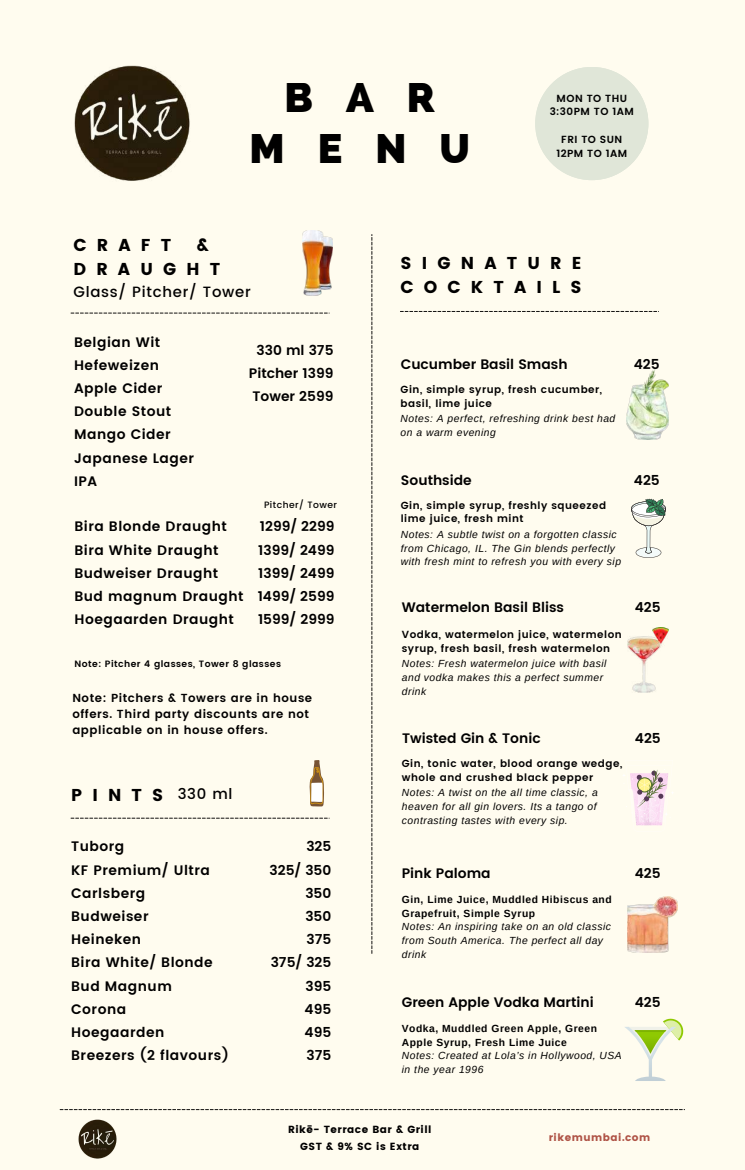
<style>
.page{position:relative;width:745px;height:1170px;background:#fff}
.page>*{position:absolute;margin:0;border:0;box-sizing:border-box;transform-origin:0 0}
.t1{font:800 41.25px/51.5px "Raleway";letter-spacing:.8em;color:#000;text-align:center}
.t2{font:17.12px/24px "Poppins";letter-spacing:.59em;color:#000}
.t3{font:500 14.88px "Poppins";letter-spacing:.05em;color:#000}
.t4{font:600 13.75px/23.1px "Poppins";letter-spacing:.035em;color:#000}
.t5{font:600 13.75px/23.1px "Poppins";color:#000;text-align:center}
.t6{font:600 11.62px/16px "Poppins";letter-spacing:.05em;color:#000}
.t7{font:italic 10.25px/13.8px "Arimo";letter-spacing:.05em;color:#000}
.t8{font:600 10.25px/13.8px "Poppins";letter-spacing:.05em;color:#000}
.t9{font:700 10.25px/13.8px "Arimo";letter-spacing:.05em;color:#000}
.t10{font:10.25px/17.1px "Poppins";letter-spacing:.05em;color:#000;text-align:center}
.t11{font:10.25px "Poppins";letter-spacing:.05em;color:#af5346}
.t12{font:600 9.12px "Poppins";letter-spacing:.05em;color:#000}
.t13{font:500 9.12px "Poppins";letter-spacing:.05em;color:#000}
</style>
<div class="page">
<div style="left:0;top:0;width:744px;height:1169px;background:#fffcef"></div>
<div style="left:535px;top:67px;width:113px;height:113px;background:#e0e6d8;border-radius:50%"></div>
<img style="left:74px;top:65px;width:116px;height:116px">
<svg style="left:71px;top:312px;width:258px;height:1px"></svg>
<img style="left:302px;top:230px;width:30px;height:66px">
<svg style="left:309px;top:760px;width:15px;height:46px"></svg>
<svg style="left:400px;top:311px;width:257px;height:1px"></svg>
<img style="left:626px;top:368px;width:42px;height:72px">
<svg style="left:631px;top:498px;width:34px;height:59px"></svg>
<img style="left:627px;top:627px;width:41px;height:65px">
<svg style="left:623px;top:769px;width:50px;height:57px"></svg>
<img style="left:78px;top:1119px;width:39px;height:39px">
<svg style="left:371px;top:234px;width:1px;height:719px"></svg>
<svg style="left:71px;top:817px;width:258px;height:1px"></svg>
<img style="left:627px;top:896px;width:50px;height:56px">
<svg style="left:625px;top:1018px;width:59px;height:62px"></svg>
<h1 class="t1" style="left:249px;top:71px;width:222px">BAR<br>MENU</h1>
<p class="t8" style="left:549px;top:91px;width:86px;text-align:center">MON TO THU<br>3:30PM TO 1AM</p>
<p class="t8" style="left:556px;top:132px;width:72px;text-align:center">FRI TO SUN<br>12PM TO 1AM</p>
<h2 class="t2" style="left:73px;top:233px;width:148px;text-indent:123px">&amp;<br>DRAUGHT</h2>
<h2 class="t2" style="left:73px;top:233px;width:99px">CRAFT</h2>
<h3 class="t3" style="left:73px;top:283px;width:179px">Glass/ Pitcher/ Tower</h3>
<h3 class="t4" style="left:74px;top:330px;width:121px">Belgian Wit<br>Hefeweizen<br>Apple Cider<br>Double Stout<br>Mango Cider<br>Japanese Lager<br>IPA</h3>
<h3 class="t5" style="left:249px;top:338px;width:86px">330 ml 375<br>Pitcher 1399<br>Tower 2599</h3>
<h3 class="t4" style="left:74px;top:515px;width:170px">Bira Blonde Draught<br>Bira White Draught<br>Budweiser Draught<br>Bud magnum Draught<br>Hoegaarden Draught</h3>
<h3 class="t4" style="left:257px;top:515px;width:78px;text-align:justify">1299/ 2299<br>1399/ 2499<br>1399/ 2499<br>1499/ 2599<br>1599/ 2999</h3>
<p class="t13" style="left:264px;top:499px;width:75px">Pitcher/ Tower</p>
<p class="t12" style="left:74px;top:658px;width:208px">Note: Pitcher 4 glasses, Tower 8 glasses</p>
<p class="t6" style="left:72px;top:690px;width:241px">Note: Pitchers &amp; Towers are in house offers. Third party discounts are not applicable on in house offers.</p>
<h2 class="t2" style="left:71px;top:782px;width:94px">PINTS</h2>
<h3 class="t3" style="left:178px;top:784px;width:56px">330 ml</h3>
<h3 class="t4" style="left:71px;top:834px;width:159px">Tuborg<br>KF Premium/ Ultra<br>Carlsberg<br>Budweiser<br>Heineken<br>Bira White/ Blonde<br>Bud Magnum<br>Corona<br>Hoegaarden<br>Breezers (2 flavours)</h3>
<h3 class="t5" style="left:269px;top:834px;width:63px;text-align:right">325<br>325/ 350<br>350<br>350<br>375<br>375/ 325<br>395<br>495<br>495<br>375</h3>
<h2 class="t2" style="left:400px;top:251px;width:182px">SIGNATURE<br>COCKTAILS</h2>
<h3 class="t5" style="left:400px;top:353px;width:168px">Cucumber Basil Smash</h3>
<p class="t8" style="left:400px;top:382px;width:203px">Gin, simple syrup, fresh cucumber, basil, lime juice</p>
<p class="t7" style="left:400px;top:411px;width:216px">Notes: A perfect, refreshing drink best had on a warm evening</p>
<h3 class="t4" style="left:633px;top:353px;width:27px">425</h3>
<h3 class="t5" style="left:401px;top:468px;width:72px">Southside</h3>
<p class="t8" style="left:400px;top:498px;width:207px">Gin, simple syrup, freshly squeezed lime juice, fresh mint</p>
<p class="t7" style="left:400px;top:527px;width:222px">Notes: A subtle twist on a forgotten classic from Chicago, IL. The Gin blends perfectly with fresh mint to refresh you with every sip</p>
<h3 class="t4" style="left:633px;top:468px;width:27px">425</h3>
<h3 class="t5" style="left:402px;top:595px;width:164px">Watermelon Basil Bliss</h3>
<p class="t8" style="left:402px;top:627px;width:221px">Vodka, watermelon juice, watermelon syrup, fresh basil, fresh watermelon</p>
<p class="t7" style="left:402px;top:656px;width:206px">Notes: Fresh watermelon juice with basil and vodka makes this a perfect summer drink</p>
<h3 class="t4" style="left:634px;top:595px;width:27px">425</h3>
<h3 class="t5" style="left:402px;top:726px;width:140px">Twisted Gin &amp; Tonic</h3>
<p class="t8" style="left:402px;top:756px;width:222px">Gin, tonic water, blood orange wedge, whole and crushed black pepper</p>
<p class="t7" style="left:402px;top:785px;width:197px;text-align:justify">Notes: A twist on the all time classic, a heaven for all gin lovers. Its a tango of contrasting tastes with every sip.</p>
<h3 class="t4" style="left:634px;top:726px;width:27px">425</h3>
<h3 class="t5" style="left:402px;top:861px;width:90px">Pink Paloma</h3>
<h3 class="t4" style="left:634px;top:861px;width:27px">425</h3>
<p class="t9" style="left:402px;top:892px;width:211px">Gin, Lime Juice, Muddled Hibiscus and<br>Grapefruit, Simple Syrup</p>
<p class="t7" style="left:402px;top:919px;width:210px">Notes: An inspiring take on an old classic from South America. The perfect all day drink</p>
<h3 class="t5" style="left:402px;top:989px;width:193px">Green Apple Vodka Martini</h3>
<h3 class="t4" style="left:634px;top:989px;width:27px">425</h3>
<p class="t9" style="left:402px;top:1021px;width:197px">Vodka, Muddled Green Apple, Green<br>Apple Syrup, Fresh Lime Juice</p>
<p class="t7" style="left:402px;top:1048px;width:221px">Notes: Created at Lola’s in Hollywood, USA in the year 1996</p>
<p class="t10" style="left:288px;top:1120px;width:145px">Rikē- Terrace Bar &amp; Grill<br>GST &amp; 9% SC is Extra</p>
<p class="t11" style="left:548px;top:1131px;width:103px">rikemumbai.com</p>
</div>
